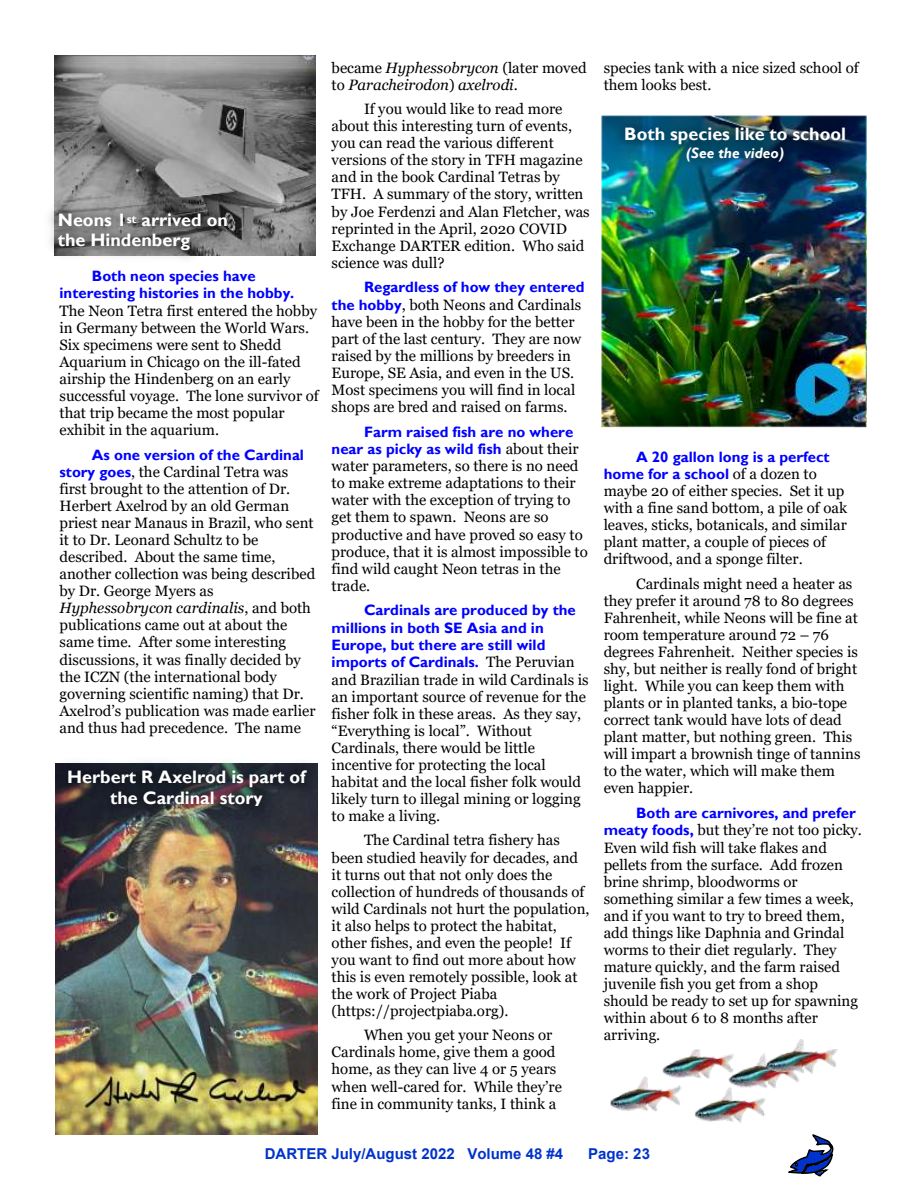
<style>
.page{position:relative;width:918px;height:1188px;background:#fff}
.page>*{position:absolute;margin:0;border:0;box-sizing:border-box;transform-origin:0 0}
.t1{font:700 18px/20.9px "Gill Sans";color:#fff;text-align:center}
.t2{font:15px/17.1px "Georgia";color:#000}
.t3{font:700 15px/17.4px "Gill Sans";color:#00f}
.t4{font:italic 15px/17.1px "Georgia";color:#000}
.t5{font:700 15px "Arial";color:#03c}
.t6{font:italic 700 15px "Gill Sans";color:#fff}
.s1{font-size:11.7px}
.s2{font-family:"Gill Sans";font-weight:700;color:#00f}
.s3{font-style:italic}
.s4{font-style:normal}
.s5{font-family:"Georgia";font-weight:400;color:#000}
</style>
<div class="page">
<svg style="left:788px;top:1139px;width:46px;height:38px"></svg>
<img style="left:602px;top:188px;width:264px;height:240px">
<img style="left:601px;top:115px;width:266px;height:73px">
<img style="left:55px;top:828px;width:263px;height:306px">
<img style="left:55px;top:762px;width:263px;height:66px">
<img style="left:55px;top:55px;width:261px;height:200px">
<img style="left:49px;top:184px;width:219px;height:75px">
<img style="left:610px;top:1039px;width:228px;height:100px">
<p class="t1" style="left:58px;top:211px;width:172px;text-align:left">Neons 1<span class="s1">st</span> arrived on the Hindenberg</p>
<p class="t3" style="left:60px;top:269px;width:236px;text-align:center">Both neon species have interesting histories in the hobby.</p>
<p class="t2" style="left:60px;top:303px;width:261px">The Neon Tetra first entered the hobby in Germany between the World Wars.<br>Six specimens were sent to Shedd Aquarium in Chicago on the ill-fated airship the Hindenberg on an early successful voyage. The lone survivor of that trip became the most popular exhibit in the aquarium.</p>
<p class="t3" style="left:92px;top:447px;width:214px">As one version of the Cardinal</p>
<p class="t2" style="left:60px;top:464px;width:258px"><span class="s2">story goes</span>, the Cardinal Tetra was first brought to the attention of Dr.<br>Herbert Axelrod by an old German priest near Manaus in Brazil, who sent it to Dr. Leonard Schultz to be described. About the same time, another collection was being described by Dr. George Myers as <span class="s3">Hyphessobrycon cardinalis</span>, and both publications came out at about the same time. After some interesting discussions, it was finally decided by the ICZN (the international body governing scientific naming) that Dr.<br>Axelrod’s publication was made earlier and thus had precedence. The name</p>
<p class="t1" style="left:67px;top:769px;width:240px">Herbert R Axelrod is part of the Cardinal story</p>
<p class="t4" style="left:332px;top:60px;width:257px"><span class="s4">became</span> Hyphessobrycon <span class="s4">(later moved to</span> Paracheirodon<span class="s4">)</span> axelrodi<span class="s4">.</span></p>
<p class="t2" style="left:332px;top:102px;width:260px;text-indent:32px">If you would like to read more about this interesting turn of events, you can read the various different versions of the story in TFH magazine and in the book Cardinal Tetras by TFH. A summary of the story, written by Joe Ferdenzi and Alan Fletcher, was reprinted in the April, 2020 COVID Exchange DARTER edition. Who said science was dull?</p>
<p class="t3" style="left:364px;top:280px;width:222px">Regardless of how they entered</p>
<p class="t2" style="left:332px;top:297px;width:251px"><span class="s2">the hobby</span>, both Neons and Cardinals have been in the hobby for the better part of the last century. They are now raised by the millions by breeders in Europe, SE Asia, and even in the US.<br>Most specimens you will find in local shops are bred and raised on farms.</p>
<p class="t3" style="left:332px;top:425px;width:249px;text-indent:32px">Farm raised fish are no where near as picky as wild fish <span class="s5">about their</span></p>
<p class="t2" style="left:332px;top:459px;width:258px">water parameters, so there is no need to make extreme adaptations to their water with the exception of trying to get them to spawn. Neons are so productive and have proved so easy to produce, that it is almost impossible to find wild caught Neon tetras in the trade.</p>
<p class="t3" style="left:332px;top:603px;width:246px;text-indent:32px">Cardinals are produced by the millions in both SE Asia and in<br>Europe, but there are still wild imports of Cardinals. <span class="s5">The Peruvian</span></p>
<p class="t2" style="left:332px;top:672px;width:259px">and Brazilian trade in wild Cardinals is an important source of revenue for the fisher folk in these areas. As they say, “Everything is local”. Without Cardinals, there would be little incentive for protecting the local habitat and the local fisher folk would likely turn to illegal mining or logging to make a living.</p>
<p class="t2" style="left:332px;top:833px;width:260px;text-indent:32px">The Cardinal tetra fishery has been studied heavily for decades, and it turns out that not only does the collection of hundreds of thousands of wild Cardinals not hurt the population, it also helps to protect the habitat, other fishes, and even the people! If you want to find out more about how this is even remotely possible, look at the work of Project Piaba (https://projectpiaba.org).</p>
<p class="t2" style="left:332px;top:1028px;width:232px;text-indent:32px">When you get your Neons or<br>Cardinals home, give them a good home, as they can live 4 or 5 years when well-cared for. While they’re fine in community tanks, I think a</p>
<p class="t2" style="left:604px;top:60px;width:256px">species tank with a nice sized school of them looks best.</p>
<p class="t1" style="left:624px;top:126px;width:223px">Both species like to school</p>
<p class="t6" style="left:686px;top:148px;width:100px">(See the video)</p>
<p class="t3" style="left:604px;top:449px;width:228px;text-indent:32px">A 20 gallon long is a perfect home for a school <span class="s5">of a dozen to</span></p>
<p class="t2" style="left:604px;top:484px;width:245px">maybe 20 of either species. Set it up with a fine sand bottom, a pile of oak leaves, sticks, botanicals, and similar plant matter, a couple of pieces of driftwood, and a sponge filter.</p>
<p class="t2" style="left:604px;top:576px;width:258px;text-indent:32px">Cardinals might need a heater as they prefer it around 78 to 80 degrees Fahrenheit, while Neons will be fine at room temperature around 72 – 76 degrees Fahrenheit. Neither species is shy, but neither is really fond of bright light. While you can keep them with plants or in planted tanks, a bio-tope correct tank would have lots of dead plant matter, but nothing green. This will impart a brownish tinge of tannins to the water, which will make them even happier.</p>
<p class="t3" style="left:636px;top:806px;width:221px">Both are carnivores, and prefer</p>
<p class="t2" style="left:604px;top:823px;width:260px"><span class="s2">meaty foods,</span> but they’re not too picky.<br>Even wild fish will take flakes and pellets from the surface. Add frozen brine shrimp, bloodworms or something similar a few times a week, and if you want to try to breed them, add things like Daphnia and Grindal worms to their diet regularly. They mature quickly, and the farm raised juvenile fish you get from a shop should be ready to set up for spawning within about 6 to 8 months after arriving.</p>
<p class="t5" style="left:265px;top:1148px;width:300px">DARTER July/August 2022 Volume 48 #4</p>
<p class="t5" style="left:588px;top:1148px;width:63px">Page: 23</p>
</div>
